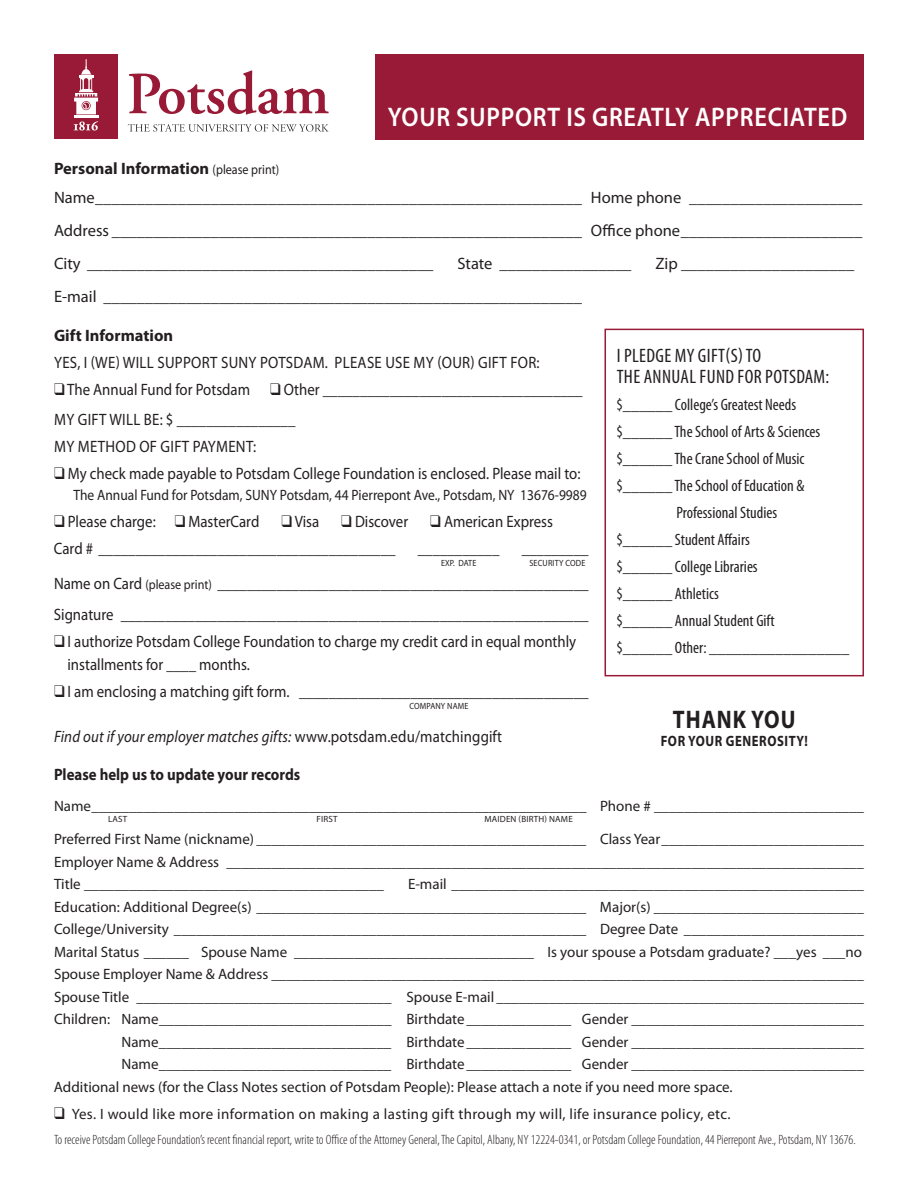
<style>
.page{position:relative;width:918px;height:1188px;background:#fff}
.page>*{position:absolute;margin:0;border:0;box-sizing:border-box;transform-origin:0 0}
.t1{font:600 27px "Myriad Pro";letter-spacing:.03em;color:#fff;scale:.9 1}
.t2{font:700 25.5px "Myriad Pro";letter-spacing:.045em;color:#231f20;scale:.85 1}
.t3{font:condensed 19.5px/21px "Myriad Pro";letter-spacing:.02em;color:#231f20}
.t4{font:16.5px/30px "Myriad Pro";color:#231f20;scale:.9 1}
.t5{font:16.5px/28.5px "Myriad Pro";color:#231f20}
.t6{font:condensed 16.5px "Myriad Pro";color:#231f20}
.t7{font:16.5px "Myriad Pro";letter-spacing:.02em;color:#231f20;scale:.9 1}
.t8{font:italic 16.5px "Myriad Pro";letter-spacing:.01em;color:#231f20;scale:.9 1}
.t9{font:700 16.5px "Myriad Pro";color:#231f20;scale:.9 1}
.t10{font:700 16.5px "Myriad Pro";color:#231f20}
.t11{font:15px/22.5px "Myriad Pro";color:#231f20;text-align:justify}
.t12{font:15px "Myriad Pro";letter-spacing:.025em;color:#231f20}
.t13{font:15px "Myriad Pro";color:#231f20;scale:.9 1}
.t14{font:700 15px "Myriad Pro";letter-spacing:.045em;color:#231f20;scale:.85 1}
.t15{font:300 condensed 13.5px "Myriad Pro";color:#231f20}
.t16{font:9px "Myriad Pro";letter-spacing:.02em;color:#231f20;scale:.9 1}
.t17{font:9px "Myriad Pro";letter-spacing:.02em;color:#231f20}
.s1{font-weight:700}
.s2{font-size:13.5px}
.s3{font-style:normal}
</style>
<div class="page">
<div style="left:376px;top:54px;width:488px;height:85px;background:#991a36"></div>
<div style="left:605px;top:329px;width:259px;height:347px;border:2px solid #991a36"></div>
<svg style="left:128px;top:124px;width:201px;height:8px"></svg>
<svg style="left:129px;top:70px;width:200px;height:45px"></svg>
<div style="left:54px;top:54px;width:64px;height:85px;background:#991a36"></div>
<hr style="left:74px;top:116px;width:24px;height:2px;background:#fff">
<svg style="left:74px;top:121px;width:24px;height:10px"></svg>
<svg style="left:74px;top:59px;width:24px;height:55px"></svg>
<h1 class="t1" style="left:388px;top:102px;width:512px">YOUR SUPPORT IS GREATLY APPRECIATED</h1>
<p class="t5" style="left:54px;top:154px;width:810px"><span class="s1">Personal Information</span> <span class="s2">(please print)<br></span>Name___________________________________________________________ Home phone _____________________</p>
<p class="t5" style="left:54px;top:213px;width:810px;line-height:33px">Address _________________________________________________________ Office phone______________________<br>City __________________________________________</p>
<p class="t5" style="left:458px;top:249px;width:175px">State ________________</p>
<p class="t5" style="left:656px;top:249px;width:200px">Zip _____________________</p>
<p class="t5" style="left:54px;top:282px;width:529px">E-mail __________________________________________________________</p>
<p class="t10" style="left:54px;top:325px;width:121px">Gift Information</p>
<p class="t7" style="left:54px;top:352px;width:541px">YES, I (WE) WILL SUPPORT SUNY POTSDAM. PLEASE USE MY (OUR) GIFT FOR:</p>
<p class="t4" style="left:54px;top:374px;width:589px">❑ The Annual Fund for Potsdam ❑ Other ___________________________________<br>MY GIFT WILL BE: $ ________________</p>
<p class="t7" style="left:54px;top:436px;width:226px">MY METHOD OF GIFT PAYMENT:</p>
<p class="t4" style="left:54px;top:458px;width:586px">❑ My check made payable to Potsdam College Foundation is enclosed. Please mail to:</p>
<p class="t13" style="left:74px;top:486px;width:572px">The Annual Fund for Potsdam, SUNY Potsdam, 44 Pierrepont Ave., Potsdam, NY 13676-9989</p>
<p class="t4" style="left:54px;top:506px;width:230px">❑ Please charge: ❑ MasterCard</p>
<p class="t4" style="left:281px;top:506px;width:44px">❑ Visa</p>
<p class="t4" style="left:341px;top:506px;width:76px">❑ Discover</p>
<p class="t4" style="left:430px;top:506px;width:138px">❑ American Express</p>
<p class="t4" style="left:54px;top:533px;width:381px">Card # ________________________________________</p>
<p class="t4" style="left:418px;top:533px;width:92px">___________</p>
<p class="t4" style="left:522px;top:533px;width:76px">_________</p>
<p class="t16" style="left:441px;top:557px;width:41px">EXP. DATE</p>
<p class="t16" style="left:530px;top:557px;width:64px">SECURITY CODE</p>
<p class="t4" style="left:54px;top:567px;width:596px;line-height:31.5px">Name on Card <span class="s2">(please print)</span> __________________________________________________<br>Signature _______________________________________________________________</p>
<p class="t4" style="left:67px;top:630px;width:567px;line-height:22.5px;text-indent:-13px">❑ I authorize Potsdam College Foundation to charge my credit card in equal monthly installments for ____ months.</p>
<p class="t4" style="left:54px;top:676px;width:595px">❑ I am enclosing a matching gift form. _______________________________________</p>
<p class="t16" style="left:410px;top:700px;width:67px">COMPANY NAME</p>
<p class="t8" style="left:54px;top:727px;width:500px">Find out if your employer matches gifts: <span class="s3">www.potsdam.edu/matchinggift</span></p>
<h3 class="t3" style="left:617px;top:345px;width:214px">I PLEDGE MY GIFT(S) TO<br>THE ANNUAL FUND FOR POTSDAM:</h3>
<p class="t6" style="left:617px;top:395px;width:181px">$______ College’s Greatest Needs</p>
<p class="t6" style="left:617px;top:422px;width:205px">$______ The School of Arts &amp; Sciences</p>
<p class="t6" style="left:617px;top:449px;width:190px">$______ The Crane School of Music</p>
<p class="t6" style="left:617px;top:476px;width:190px">$______ The School of Education &amp;</p>
<p class="t6" style="left:676px;top:503px;width:102px">Professional Studies</p>
<p class="t6" style="left:617px;top:530px;width:135px">$______ Student Affairs</p>
<p class="t6" style="left:617px;top:557px;width:143px">$______ College Libraries</p>
<p class="t6" style="left:617px;top:584px;width:104px">$______ Athletics</p>
<p class="t6" style="left:617px;top:611px;width:160px">$______ Annual Student Gift</p>
<p class="t6" style="left:617px;top:638px;width:234px">$______ Other: _________________</p>
<h2 class="t2" style="left:673px;top:702px;width:146px">THANK YOU</h2>
<p class="t14" style="left:661px;top:731px;width:175px">FOR YOUR GENEROSITY!</p>
<p class="t9" style="left:54px;top:763px;width:275px">Please help us to update your records</p>
<p class="t11" style="left:54px;top:795px;width:811px">Name__________________________________________________________________ Phone # ____________________________</p>
<p class="t17" style="left:108px;top:813px;width:21px">LAST</p>
<p class="t17" style="left:317px;top:813px;width:23px">FIRST</p>
<p class="t17" style="left:485px;top:813px;width:90px">MAIDEN (BIRTH) NAME</p>
<p class="t11" style="left:54px;top:828px;width:811px">Preferred First Name (nickname) ____________________________________________ Class Year___________________________ Employer Name &amp; Address _____________________________________________________________________________________ Title ________________________________________</p>
<p class="t11" style="left:408px;top:873px;width:457px">E-mail _______________________________________________________</p>
<p class="t11" style="left:54px;top:895px;width:811px">Education: Additional Degree(s) ____________________________________________ Major(s) ____________________________</p>
<p class="t11" style="left:54px;top:918px;width:811px">College/University _______________________________________________________ Degree Date ________________________</p>
<p class="t11" style="left:54px;top:940px;width:810px">Marital Status ______ Spouse Name ________________________________ Is your spouse a Potsdam graduate? ___yes ___no</p>
<p class="t11" style="left:54px;top:963px;width:811px">Spouse Employer Name &amp; Address _______________________________________________________________________________</p>
<p class="t11" style="left:54px;top:985px;width:811px">Spouse Title __________________________________ Spouse E-mail _________________________________________________</p>
<p class="t11" style="left:54px;top:1008px;width:811px">Children: Name_______________________________ Birthdate______________ Gender _______________________________</p>
<p class="t11" style="left:121px;top:1030px;width:744px">Name_______________________________ Birthdate______________ Gender _______________________________</p>
<p class="t11" style="left:121px;top:1053px;width:744px">Name_______________________________ Birthdate______________ Gender _______________________________</p>
<p class="t11" style="left:54px;top:1075px;width:680px">Additional news (for the Class Notes section of Potsdam People): Please attach a note if you need more space.</p>
<p class="t12" style="left:54px;top:1104px;width:678px">❑ Yes. I would like more information on making a lasting gift through my will, life insurance policy, etc.</p>
<p class="t15" style="left:54px;top:1132px;width:803px">To receive Potsdam College Foundation’s recent financial report, write to Office of the Attorney General, The Capitol, Albany, NY 12224-0341, or Potsdam College Foundation, 44 Pierrepont Ave., Potsdam, NY 13676.</p>
</div>
